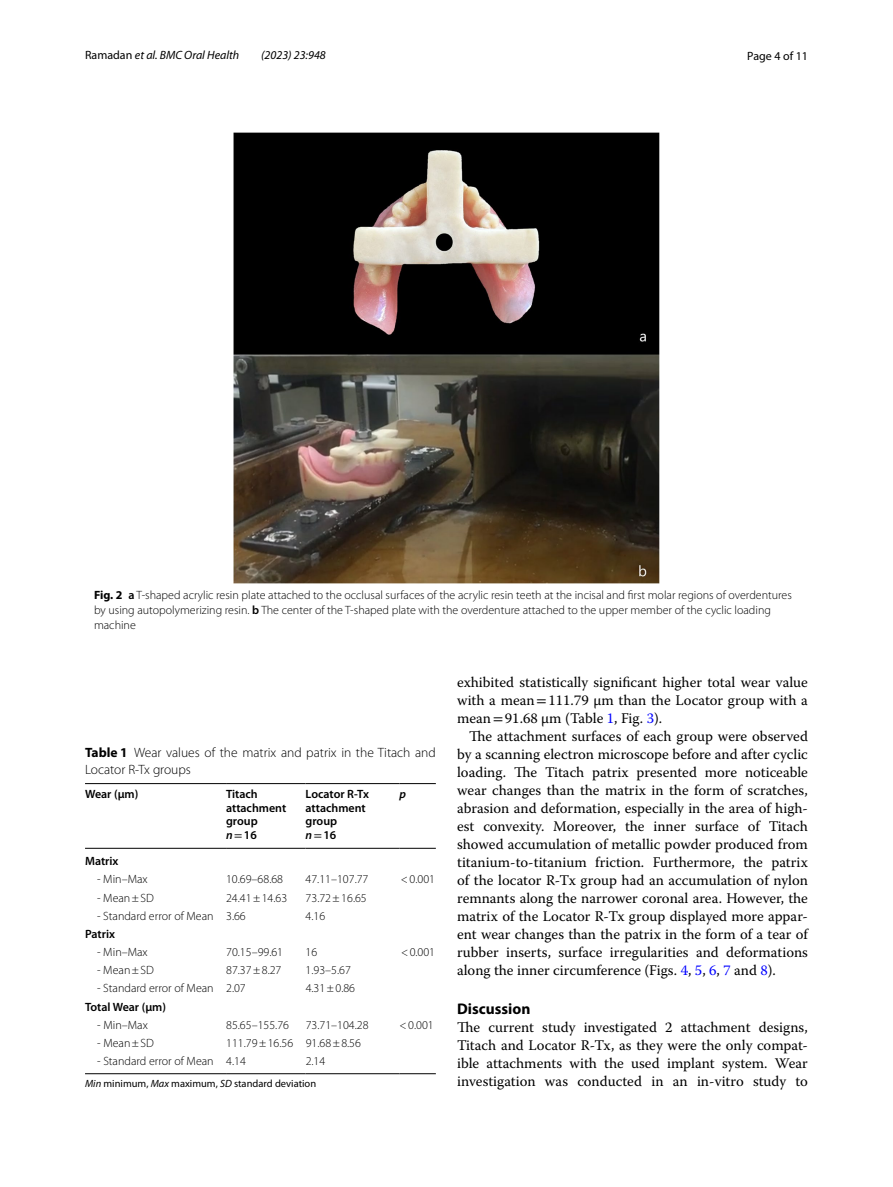
<style>
.page{position:relative;width:893px;height:1187px;background:#fff}
.page>*{position:absolute;margin:0;border:0;box-sizing:border-box;transform-origin:0 0}
.t1{font:700 15.45px "Myriad Pro";color:#000}
.t2{font:14.7px/18px "Warnock Pro";color:#000;text-align:justify}
.t3{font:300 13.5px/16.5px "Myriad Pro";color:#000}
.t4{font:300 12px/15px "Myriad Pro";color:#000}
.t5{font:600 12px/13.5px "Myriad Pro";color:#000}
.t6{font:italic 12px "Myriad Pro";color:#000}
.t7{font:12px "Myriad Pro";color:#000}
.t8{font:italic 600 12px "Myriad Pro";color:#000}
.t9{font:10.5px "Myriad Pro";color:#000}
.s1{font-style:normal}
.s2{font-weight:700}
.s3{font-weight:600}
.s4{font-style:italic}
.s5{font-family:"STIX";font-weight:400}
.s6{font-family:"STIX"}
.s7{color:#00f}
</style>
<div class="page">
<img style="left:234px;top:133px;width:425px;height:450px">
<hr style="left:85px;top:783px;width:141px;height:1px;background:#000">
<hr style="left:85px;top:848px;width:141px;height:1px;background:#000">
<hr style="left:226px;top:783px;width:80px;height:1px;background:#000">
<hr style="left:226px;top:848px;width:80px;height:1px;background:#000">
<hr style="left:306px;top:783px;width:93px;height:1px;background:#000">
<hr style="left:306px;top:848px;width:93px;height:1px;background:#000">
<hr style="left:399px;top:783px;width:37px;height:1px;background:#000">
<hr style="left:399px;top:848px;width:37px;height:1px;background:#000">
<hr style="left:399px;top:1073px;width:37px;height:1px;background:#000">
<hr style="left:85px;top:1073px;width:141px;height:1px;background:#000">
<hr style="left:226px;top:1073px;width:80px;height:1px;background:#000">
<hr style="left:306px;top:1073px;width:93px;height:1px;background:#000">
<p class="t6" style="left:85px;top:48px;width:156px"><span class="s1">Ramadan</span> et al. BMC Oral Health</p>
<p class="t6" style="left:261px;top:48px;width:66px">(2023) 23:948</p>
<p class="t7" style="left:747px;top:48px;width:62px">Page 4 of 11</p>
<p class="t4" style="left:94px;top:587px;width:699px"><span class="s2">Fig. 2</span> <span class="s3">a</span> T-shaped acrylic resin plate attached to the occlusal surfaces of the acrylic resin teeth at the incisal and first molar regions of overdentures by using autopolymerizing resin. <span class="s3">b</span> The center of the T-shaped plate with the overdenture attached to the upper member of the cyclic loading machine</p>
<p class="t3" style="left:85px;top:744px;width:352px"><span class="s2">Table 1</span> Wear values of the matrix and patrix in the Titach and<br>Locator R-Tx groups</p>
<p class="t5" style="left:85px;top:786px;width:55px">Wear (µm)</p>
<p class="t5" style="left:226px;top:786px;width:62px">Titach attachment group <span class="s4">n</span><span class="s5">=</span>16</p>
<p class="t5" style="left:306px;top:786px;width:65px">Locator R-Tx attachment group <span class="s4">n</span><span class="s5">=</span>16</p>
<p class="t8" style="left:399px;top:786px;width:8px">p</p>
<p class="t5" style="left:85px;top:854px;width:35px">Matrix</p>
<p class="t4" style="left:85px;top:872px;width:64px">- Min–Max</p>
<p class="t4" style="left:226px;top:872px;width:59px">10.69–68.68</p>
<p class="t4" style="left:306px;top:872px;width:64px">47.11–107.77</p>
<p class="t4" style="left:401px;top:872px;width:36px">&lt;0.001</p>
<p class="t4" style="left:85px;top:890px;width:70px">- Mean±SD</p>
<p class="t4" style="left:226px;top:890px;width:63px">24.41±14.63</p>
<p class="t4" style="left:306px;top:890px;width:63px">73.72±16.65</p>
<p class="t4" style="left:85px;top:908px;width:162px">- Standard error of Mean 3.66</p>
<p class="t4" style="left:306px;top:908px;width:21px">4.16</p>
<p class="t5" style="left:85px;top:926px;width:31px">Patrix</p>
<p class="t4" style="left:85px;top:944px;width:64px">- Min–Max</p>
<p class="t4" style="left:226px;top:944px;width:59px">70.15–99.61</p>
<p class="t4" style="left:306px;top:944px;width:13px">16</p>
<p class="t4" style="left:401px;top:944px;width:36px">&lt;0.001</p>
<p class="t4" style="left:85px;top:962px;width:70px">- Mean±SD</p>
<p class="t4" style="left:226px;top:962px;width:57px">87.37±8.27</p>
<p class="t4" style="left:306px;top:962px;width:47px">1.93–5.67</p>
<p class="t4" style="left:85px;top:981px;width:162px">- Standard error of Mean 2.07</p>
<p class="t4" style="left:306px;top:981px;width:51px">4.31±0.86</p>
<p class="t5" style="left:85px;top:999px;width:82px">Total Wear (µm)</p>
<p class="t4" style="left:85px;top:1017px;width:64px">- Min–Max</p>
<p class="t4" style="left:226px;top:1017px;width:64px">85.65–155.76</p>
<p class="t4" style="left:306px;top:1017px;width:64px">73.71–104.28</p>
<p class="t4" style="left:400px;top:1017px;width:36px">&lt;0.001</p>
<p class="t4" style="left:85px;top:1035px;width:70px">- Mean±SD</p>
<p class="t4" style="left:226px;top:1035px;width:136px">111.79±16.56 91.68±8.56</p>
<p class="t4" style="left:85px;top:1053px;width:162px">- Standard error of Mean 4.14</p>
<p class="t4" style="left:306px;top:1053px;width:21px">2.14</p>
<p class="t9" style="left:85px;top:1076px;width:233px"><span class="s4">Min</span> minimum, <span class="s4">Max</span> maximum, <span class="s4">SD</span> standard deviation</p>
<p class="t2" style="left:457px;top:672px;width:352px">exhibited statistically significant higher total wear value with a mean<span class="s6">=</span>111.79 µm than the Locator group with a mean<span class="s6">=</span>91.68 µm (Table <span class="s7">1</span>, Fig. <span class="s7">3</span>).</p>
<p class="t2" style="left:457px;top:726px;width:352px;text-indent:12px">The attachment surfaces of each group were observed by a scanning electron microscope before and after cyclic loading. The Titach patrix presented more noticeable wear changes than the matrix in the form of scratches, abrasion and deformation, especially in the area of high&shy;est convexity. Moreover, the inner surface of Titach showed accumulation of metallic powder produced from titanium-to-titanium friction. Furthermore, the patrix of the locator R-Tx group had an accumulation of nylon remnants along the narrower coronal area. However, the matrix of the Locator R-Tx group displayed more appar&shy;ent wear changes than the patrix in the form of a tear of rubber inserts, surface irregularities and deformations along the inner circumference (Figs. <span class="s7">4</span>, <span class="s7">5</span>, <span class="s7">6</span>, <span class="s7">7</span> and <span class="s7">8</span>).</p>
<p class="t1" style="left:457px;top:998px;width:75px">Discussion</p>
<p class="t2" style="left:457px;top:1018px;width:352px">The current study investigated 2 attachment designs, Titach and Locator R-Tx, as they were the only compat&shy;ible attachments with the used implant system. Wear investigation was conducted in an in-vitro study to</p>
</div>
